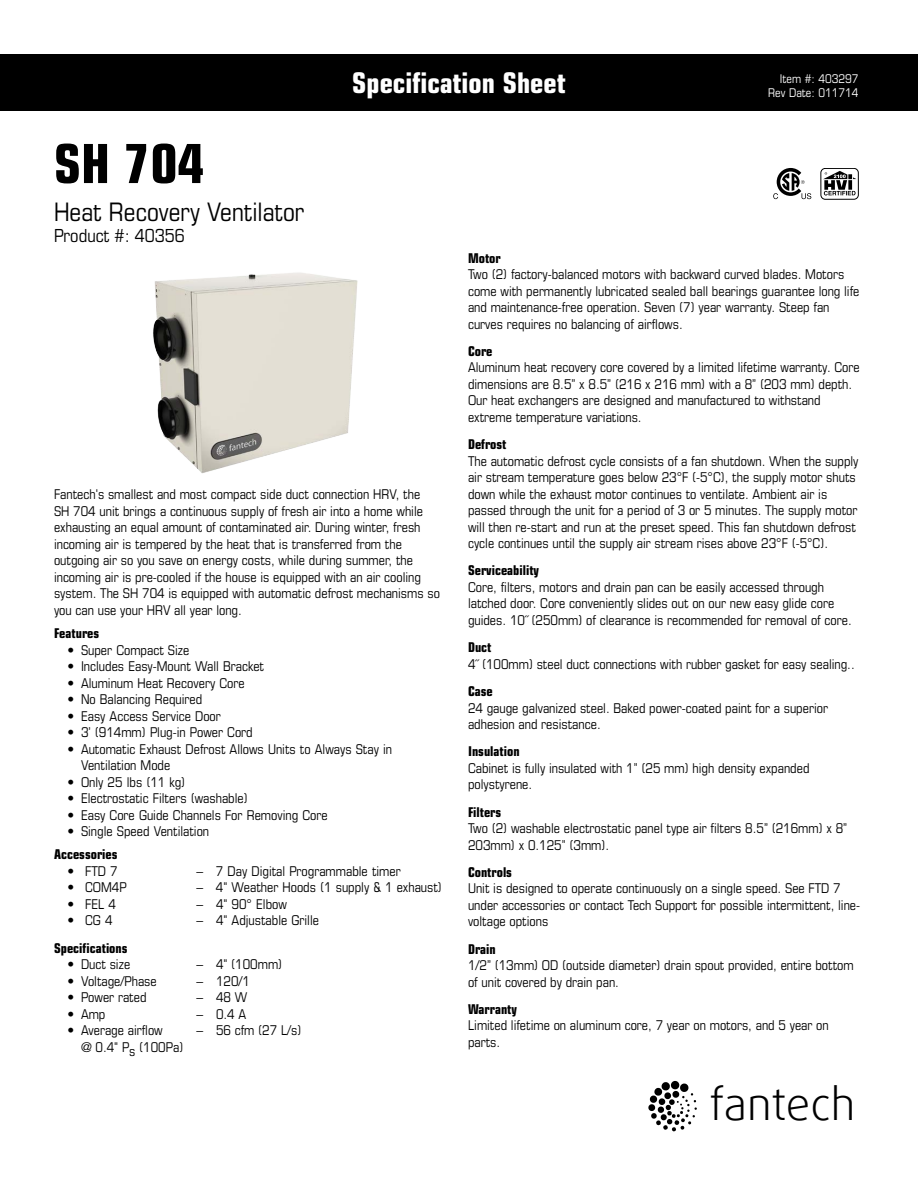
<style>
.page{position:relative;width:918px;height:1188px;background:#fff}
.page>*{position:absolute;margin:0;border:0;box-sizing:border-box;transform-origin:0 0}
.t1{font:700 condensed 54px "Eurostile LT Std";color:#000}
.t2{font:300 44.7px "Daxline Offc Pro";letter-spacing:-.005em;color:#000}
.t3{font:700 condensed 28.5px "Eurostile LT Std";color:#fff}
.t4{font:condensed 25.5px "Eurostile LT Std";color:#000}
.t5{font:condensed 18px "Eurostile LT Std";color:#000}
.t6{font:condensed 13.5px/16.5px "Eurostile LT Std";color:#000}
.t7{font:700 condensed 13.5px "Eurostile LT Std";color:#000}
.t8{font:condensed 12px/14.4px "Eurostile LT Std";color:#fff;text-align:right}
</style>
<div class="page">
<div style="left:0;top:54px;width:918px;height:56px;background:#000"></div>
<svg style="left:648px;top:1081px;width:49px;height:51px"></svg>
<img style="left:153px;top:272px;width:205px;height:202px">
<svg style="left:773px;top:168px;width:38px;height:31px"></svg>
<div style="left:821px;top:168px;width:38px;height:32px;border:1px solid #000;border-radius:4px"></div>
<svg style="left:823px;top:171px;width:33px;height:25px"></svg>
<h1 class="t1" style="left:54px;top:131px;width:152px">SH 704</h1>
<h3 class="t4" style="left:54px;top:196px;width:252px">Heat Recovery Ventilator</h3>
<h3 class="t5" style="left:54px;top:225px;width:132px">Product #: 40356</h3>
<h3 class="t3" style="left:352px;top:65px;width:215px">Specification Sheet</h3>
<p class="t8" style="left:768px;top:71px;width:92px">Item #: 403297<br>Rev Date: 011714</p>
<p class="t6" style="left:54px;top:486px;width:387px">Fantech's smallest and most compact side duct connection HRV, the<br>SH 704 unit brings a continuous supply of fresh air into a home while exhausting an equal amount of contaminated air. During winter, fresh incoming air is tempered by the heat that is transferred from the outgoing air so you save on energy costs, while during summer, the incoming air is pre-cooled if the house is equipped with an air cooling system. The SH 704 is equipped with automatic defrost mechanisms so you can use your HRV all year long.</p>
<p class="t7" style="left:54px;top:625px;width:47px">Features</p>
<p class="t6" style="left:68px;top:641px;width:123px">• Super Compact Size</p>
<p class="t6" style="left:68px;top:658px;width:198px">• Includes Easy-Mount Wall Bracket</p>
<p class="t6" style="left:68px;top:674px;width:179px">• Aluminum Heat Recovery Core</p>
<p class="t6" style="left:68px;top:691px;width:136px">• No Balancing Required</p>
<p class="t6" style="left:68px;top:707px;width:155px">• Easy Access Service Door</p>
<p class="t6" style="left:68px;top:724px;width:187px">• 3’ (914mm) Plug-in Power Cord</p>
<p class="t6" style="left:81px;top:740px;width:313px;text-indent:-14px">• Automatic Exhaust Defrost Allows Units to Always Stay in<br>Ventilation Mode</p>
<p class="t6" style="left:68px;top:773px;width:119px">• Only 25 lbs (11 kg)</p>
<p class="t6" style="left:68px;top:790px;width:182px">• Electrostatic Filters (washable)</p>
<p class="t6" style="left:68px;top:806px;width:262px">• Easy Core Guide Channels For Removing Core</p>
<p class="t6" style="left:68px;top:823px;width:143px">• Single Speed Ventilation</p>
<p class="t7" style="left:54px;top:846px;width:65px">Accessories</p>
<p class="t6" style="left:68px;top:863px;width:52px">• FTD 7</p>
<p class="t6" style="left:196px;top:863px;width:206px">– 7 Day Digital Programmable timer</p>
<p class="t6" style="left:67px;top:879px;width:61px">• COM4P</p>
<p class="t6" style="left:196px;top:879px;width:247px">– 4" Weather Hoods (1 supply &amp; 1 exhaust)</p>
<p class="t6" style="left:67px;top:896px;width:50px">• FEL 4</p>
<p class="t6" style="left:196px;top:896px;width:92px">– 4" 90° Elbow</p>
<p class="t6" style="left:68px;top:912px;width:47px">• CG 4</p>
<p class="t6" style="left:196px;top:912px;width:124px">– 4" Adjustable Grille</p>
<p class="t7" style="left:54px;top:940px;width:75px">Specifications</p>
<p class="t6" style="left:68px;top:956px;width:64px">• Duct size</p>
<p class="t6" style="left:196px;top:956px;width:87px">– 4" (100mm)</p>
<p class="t6" style="left:68px;top:972px;width:91px">• Voltage/Phase</p>
<p class="t6" style="left:196px;top:972px;width:55px">– 120/1</p>
<p class="t6" style="left:68px;top:989px;width:81px">• Power rated</p>
<p class="t6" style="left:196px;top:989px;width:52px">– 48 W</p>
<p class="t6" style="left:68px;top:1005px;width:39px">• Amp</p>
<p class="t6" style="left:196px;top:1005px;width:51px">– 0.4 A</p>
<p class="t6" style="left:68px;top:1022px;width:97px">• Average airflow</p>
<p class="t6" style="left:196px;top:1022px;width:107px">– 56 cfm (27 L/s)</p>
<p class="t6" style="left:81px;top:1038px;width:104px">@ 0.4" Ps (100Pa)</p>
<p class="t7" style="left:468px;top:250px;width:34px">Motor</p>
<p class="t6" style="left:468px;top:266px;width:393px">Two (2) factory-balanced motors with backward curved blades. Motors come with permanently lubricated sealed ball bearings guarantee long life and maintenance-free operation. Seven (7) year warranty. Steep fan curves requires no balancing of airflows.</p>
<p class="t7" style="left:468px;top:343px;width:26px">Core</p>
<p class="t6" style="left:468px;top:359px;width:393px">Aluminum heat recovery core covered by a limited lifetime warranty. Core dimensions are 8.5” x 8.5” (216 x 216 mm) with a 8” (203 mm) depth.<br>Our heat exchangers are designed and manufactured to withstand extreme temperature variations.</p>
<p class="t7" style="left:468px;top:436px;width:40px">Defrost</p>
<p class="t6" style="left:468px;top:452px;width:392px">The automatic defrost cycle consists of a fan shutdown. When the supply air stream temperature goes below 23°F (-5°C), the supply motor shuts down while the exhaust motor continues to ventilate. Ambient air is passed through the unit for a period of 3 or 5 minutes. The supply motor will then re-start and run at the preset speed. This fan shutdown defrost cycle continues until the supply air stream rises above 23°F (-5°C).</p>
<p class="t7" style="left:468px;top:562px;width:73px">Serviceability</p>
<p class="t6" style="left:468px;top:579px;width:385px">Core, filters, motors and drain pan can be easily accessed through latched door. Core conveniently slides out on our new easy glide core guides. 10˝ (250mm) of clearance is recommended for removal of core.</p>
<p class="t7" style="left:468px;top:639px;width:25px">Duct</p>
<p class="t6" style="left:468px;top:655px;width:388px">4˝ (100mm) steel duct connections with rubber gasket for easy sealing..</p>
<p class="t7" style="left:468px;top:683px;width:26px">Case</p>
<p class="t6" style="left:468px;top:699px;width:362px">24 gauge galvanized steel. Baked power-coated paint for a superior adhesion and resistance.</p>
<p class="t7" style="left:468px;top:743px;width:53px">Insulation</p>
<p class="t6" style="left:468px;top:760px;width:343px">Cabinet is fully insulated with 1” (25 mm) high density expanded polystyrene.</p>
<p class="t7" style="left:468px;top:804px;width:35px">Filters</p>
<p class="t6" style="left:468px;top:820px;width:381px">Two (2) washable electrostatic panel type air filters 8.5” (216mm) x 8”<br>203mm) x 0.125” (3mm).</p>
<p class="t7" style="left:468px;top:864px;width:46px">Controls</p>
<p class="t6" style="left:468px;top:880px;width:394px">Unit is designed to operate continuously on a single speed. See FTD 7 under accessories or contact Tech Support for possible intermittent, line&shy;voltage options</p>
<p class="t7" style="left:468px;top:941px;width:29px">Drain</p>
<p class="t6" style="left:468px;top:957px;width:387px">1/2” (13mm) OD (outside diameter) drain spout provided, entire bottom of unit covered by drain pan.</p>
<p class="t7" style="left:468px;top:1001px;width:51px">Warranty</p>
<p class="t6" style="left:468px;top:1017px;width:362px">Limited lifetime on aluminum core, 7 year on motors, and 5 year on parts.</p>
<h2 class="t2" style="left:709px;top:1075px;width:148px">fantech</h2>
</div>
